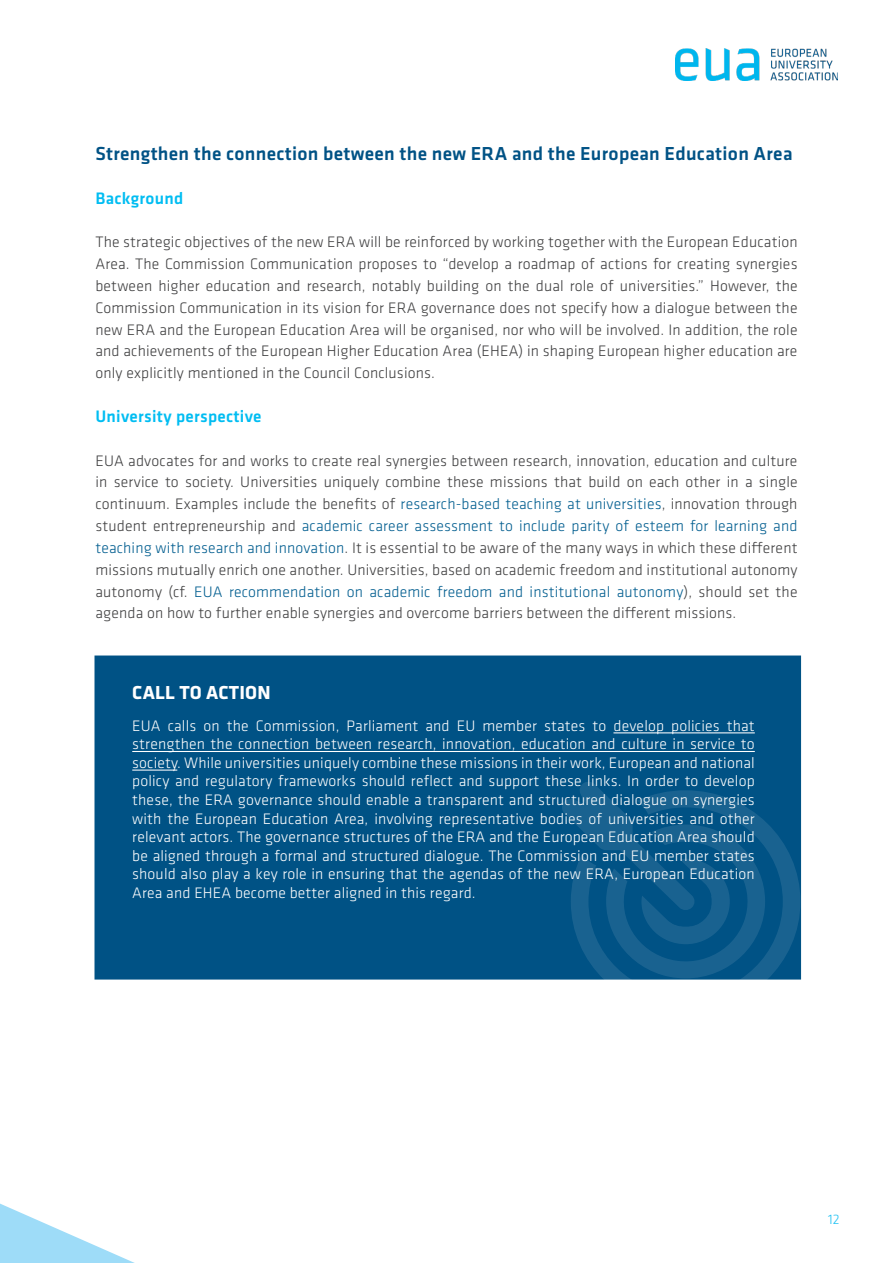
<style>
.page{position:relative;width:893px;height:1263px;background:#fff}
.page>*{position:absolute;margin:0;border:0;box-sizing:border-box;transform-origin:0 0}
.t1{font:500 19.5px "Klavika Basic";letter-spacing:.015em;color:#005285}
.Table_headline{font:700 19.5px "Klavika Basic";letter-spacing:.01em;color:#fff}
.t2{font:500 17.25px "Klavika Basic";letter-spacing:.015em;color:#01bdf2}
.Text{font:300 15.75px/21.8px "Klavika Basic";letter-spacing:.01em;color:#3e3e3f;text-align:justify}
.Table_text{font:300 15.75px/18.6px "Klavika Basic";letter-spacing:.01em;color:#fff;text-align:justify}
.t3{font:300 14.25px "Klavika Basic";color:#21c2f3}
.s1{color:#005d8f}
</style>
<div class="page">
<svg style="left:0;top:1203px;width:135px;height:60px"></svg>
<img style="left:675px;top:48px;width:162px;height:32px">
<div style="left:94px;top:655px;width:707px;height:324px;background:#005285;border:4px solid #005285"></div>
<svg style="left:561px;top:782px;width:39px;height:196px"></svg>
<svg style="left:571px;top:790px;width:229px;height:190px"></svg>
<hr style="left:613px;top:732px;width:142px;height:1px;background:#fff">
<hr style="left:132px;top:751px;width:623px;height:1px;background:#fff">
<hr style="left:132px;top:769px;width:45px;height:2px;background:#fff">
<h2 class="t1" style="left:95px;top:140px;width:699px">Strengthen the connection between the new ERA and the European Education Area</h2>
<h3 class="t2" style="left:95px;top:186px;width:89px">Background</h3>
<p class="Text" style="left:95px;top:231px;width:704px">The strategic objectives of the new ERA will be reinforced by working together with the European Education Area. The Commission Communication proposes to “develop a roadmap of actions for creating synergies between higher education and research, notably building on the dual role of universities.” However, the Commission Communication in its vision for ERA governance does not specify how a dialogue between the new ERA and the European Education Area will be organised, nor who will be involved. In addition, the role and achievements of the European Higher Education Area (EHEA) in shaping European higher education are only explicitly mentioned in the Council Conclusions.</p>
<h3 class="t2" style="left:95px;top:405px;width:168px">University perspective</h3>
<p class="Text" style="left:95px;top:449px;width:704px">EUA advocates for and works to create real synergies between research, innovation, education and culture in service to society. Universities uniquely combine these missions that build on each other in a single continuum. Examples include the benefits of <span class="s1">research-based teaching at universities</span>, innovation through student entrepreneurship and <span class="s1">academic career assessment to include parity of esteem for learning and teaching with research and innovation</span>. It is essential to be aware of the many ways in which these different missions mutually enrich one another. Universities, based on academic freedom and institutional autonomy autonomy (cf. <span class="s1">EUA recommendation on academic freedom and institutional autonomy</span>), should set the agenda on how to further enable synergies and overcome barriers between the different missions.</p>
<p class="Table_headline" style="left:132px;top:679px;width:140px">CALL TO ACTION</p>
<p class="Table_text" style="left:132px;top:716px;width:624px">EUA calls on the Commission, Parliament and EU member states to develop policies that strengthen the connection between research, innovation, education and culture in service to society. While universities uniquely combine these missions in their work, European and national policy and regulatory frameworks should reflect and support these links. In order to develop these, the ERA governance should enable a transparent and structured dialogue on synergies with the European Education Area, involving representative bodies of universities and other relevant actors. The governance structures of the ERA and the European Education Area should be aligned through a formal and structured dialogue. The Commission and EU member states should also play a key role in ensuring that the agendas of the new ERA, European Education Area and EHEA become better aligned in this regard.</p>
<p class="t3" style="left:828px;top:1210px;width:13px">12</p>
</div>
